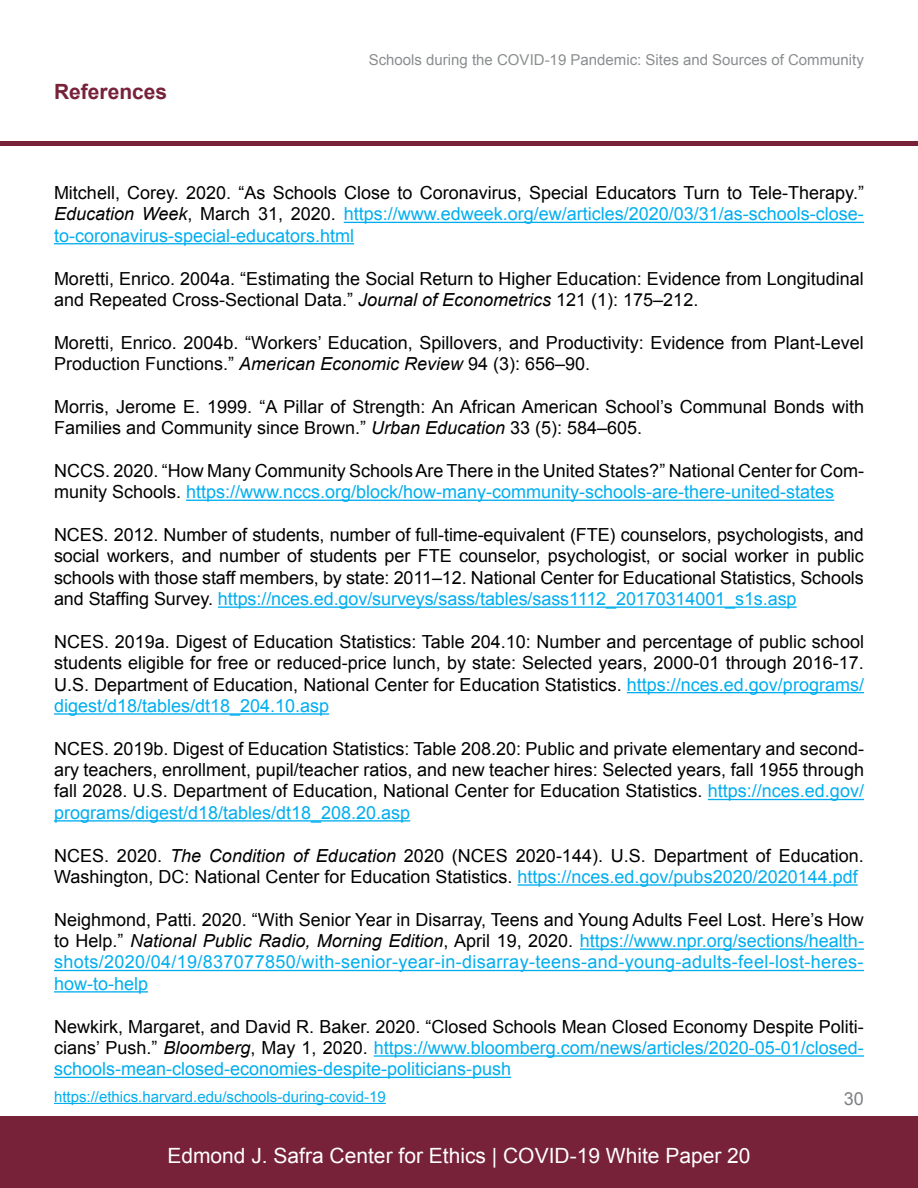
<style>
.page{position:relative;width:918px;height:1188px;background:#fff}
.page>*{position:absolute;margin:0;border:0;box-sizing:border-box;transform-origin:0 0}
.t1{font:21px "Arial";color:#fff}
.t2{font:700 21px "Arial";color:#772239}
.t3{font:18px/21.3px "Arial";color:#000}
.t4{font:18px/21.3px "Arial";color:#00aeef;text-align:justify}
.t5{font:18px "Arial";color:#7e8082}
.t6{font:15px "Arial";color:#8b8d8f}
.t7{font:15px "Arial";color:#00aeef}
.s1{color:#000}
.s2{font-style:italic;color:#000}
.s3{font-style:italic}
.s4{color:#00aeef}
</style>
<div class="page">
<hr style="left:344px;top:222px;width:520px;height:1px;background:#00aeef">
<hr style="left:54px;top:243px;width:300px;height:1px;background:#00aeef">
<hr style="left:186px;top:500px;width:648px;height:1px;background:#00aeef">
<hr style="left:218px;top:606px;width:579px;height:2px;background:#00aeef">
<hr style="left:627px;top:692px;width:237px;height:1px;background:#00aeef">
<hr style="left:54px;top:713px;width:275px;height:2px;background:#00aeef">
<hr style="left:708px;top:799px;width:156px;height:1px;background:#00aeef">
<hr style="left:54px;top:820px;width:356px;height:2px;background:#00aeef">
<hr style="left:518px;top:884px;width:340px;height:2px;background:#00aeef">
<hr style="left:580px;top:948px;width:284px;height:2px;background:#00aeef">
<hr style="left:54px;top:970px;width:810px;height:1px;background:#00aeef">
<hr style="left:54px;top:991px;width:94px;height:2px;background:#00aeef">
<hr style="left:374px;top:1055px;width:490px;height:2px;background:#00aeef">
<hr style="left:54px;top:1077px;width:457px;height:1px;background:#00aeef">
<div style="left:0;top:1116px;width:918px;height:72px;background:#772239"></div>
<div style="left:0;top:141px;width:918px;height:5px;background:#772239"></div>
<hr style="left:54px;top:1103px;width:332px;height:1px;background:#00aeef">
<p class="t2" style="left:54px;top:78px;width:115px">References</p>
<p class="t6" style="left:369px;top:50px;width:497px">Schools during the COVID-19 Pandemic: Sites and Sources of Community</p>
<p class="t4" style="left:54px;top:182px;width:811px"><span class="s1">Mitchell, Corey. 2020. “As Schools Close to Coronavirus, Special Educators Turn to Tele-Therapy.” </span><span class="s2">Education Week</span><span class="s1">, March 31, 2020.</span> https://www.edweek.org/ew/articles/2020/03/31/as-schools-close&shy;to-coronavirus-special-educators.html</p>
<p class="t3" style="left:54px;top:268px;width:811px">Moretti, Enrico. 2004a. “Estimating the Social Return to Higher Education: Evidence from Longitudinal and Repeated Cross-Sectional Data.” <span class="s3">Journal of Econometrics</span> 121 (1): 175–212.</p>
<p class="t3" style="left:54px;top:332px;width:811px">Moretti, Enrico. 2004b. “Workers’ Education, Spillovers, and Productivity: Evidence from Plant-Level<br>Production Functions.” <span class="s3">American Economic Review</span> 94 (3): 656–90.</p>
<p class="t3" style="left:54px;top:396px;width:811px">Morris, Jerome E. 1999. “A Pillar of Strength: An African American School’s Communal Bonds with<br>Families and Community since Brown.” <span class="s3">Urban Education</span> 33 (5): 584–605.</p>
<p class="t3" style="left:54px;top:460px;width:811px">NCCS. 2020. “How Many Community Schools Are There in the United States?” National Center for Com&shy;munity Schools. <span class="s4">https://www.nccs.org/block/how-many-community-schools-are-there-united-states</span></p>
<p class="t3" style="left:54px;top:524px;width:811px;text-align:justify">NCES. 2012. Number of students, number of full-time-equivalent (FTE) counselors, psychologists, and social workers, and number of students per FTE counselor, psychologist, or social worker in public schools with those staff members, by state: 2011–12. National Center for Educational Statistics, Schools and Staffing Survey. <span class="s4">https://nces.ed.gov/surveys/sass/tables/sass1112_20170314001_s1s.asp</span></p>
<p class="t3" style="left:54px;top:631px;width:811px;text-align:justify">NCES. 2019a. Digest of Education Statistics: Table 204.10: Number and percentage of public school students eligible for free or reduced-price lunch, by state: Selected years, 2000-01 through 2016-17.<br>U.S. Department of Education, National Center for Education Statistics. <span class="s4">https://nces.ed.gov/programs/ digest/d18/tables/dt18_204.10.asp</span></p>
<p class="t3" style="left:54px;top:738px;width:811px;text-align:justify">NCES. 2019b. Digest of Education Statistics: Table 208.20: Public and private elementary and second&shy;ary teachers, enrollment, pupil/teacher ratios, and new teacher hires: Selected years, fall 1955 through fall 2028. U.S. Department of Education, National Center for Education Statistics. <span class="s4">https://nces.ed.gov/ programs/digest/d18/tables/dt18_208.20.asp</span></p>
<p class="t3" style="left:54px;top:845px;width:811px">NCES. 2020. <span class="s3">The Condition of Education</span> 2020 (NCES 2020-144). U.S. Department of Education.<br>Washington, DC: National Center for Education Statistics. <span class="s4">https://nces.ed.gov/pubs2020/2020144.pdf</span></p>
<p class="t4" style="left:54px;top:909px;width:811px"><span class="s1">Neighmond, Patti. 2020. “With Senior Year in Disarray, Teens and Young Adults Feel Lost. Here’s How to Help.”</span> <span class="s2">National Public Radio, Morning Edition</span><span class="s1">, April 19, 2020.</span> https://www.npr.org/sections/health&shy;shots/2020/04/19/837077850/with-senior-year-in-disarray-teens-and-young-adults-feel-lost-heres&shy;how-to-help</p>
<p class="t4" style="left:54px;top:1016px;width:811px"><span class="s1">Newkirk, Margaret, and David R. Baker. 2020. “Closed Schools Mean Closed Economy Despite Politi&shy;cians’ Push.”</span> <span class="s2">Bloomberg</span><span class="s1">, May 1, 2020.</span> https://www.bloomberg.com/news/articles/2020-05-01/closed&shy;schools-mean-closed-economies-despite-politicians-push</p>
<p class="t7" style="left:54px;top:1087px;width:333px">https://ethics.harvard.edu/schools-during-covid-19</p>
<p class="t1" style="left:167px;top:1142px;width:585px">Edmond J. Safra Center for Ethics | COVID-19 White Paper 20</p>
<p class="t5" style="left:844px;top:1086px;width:22px">30</p>
</div>
